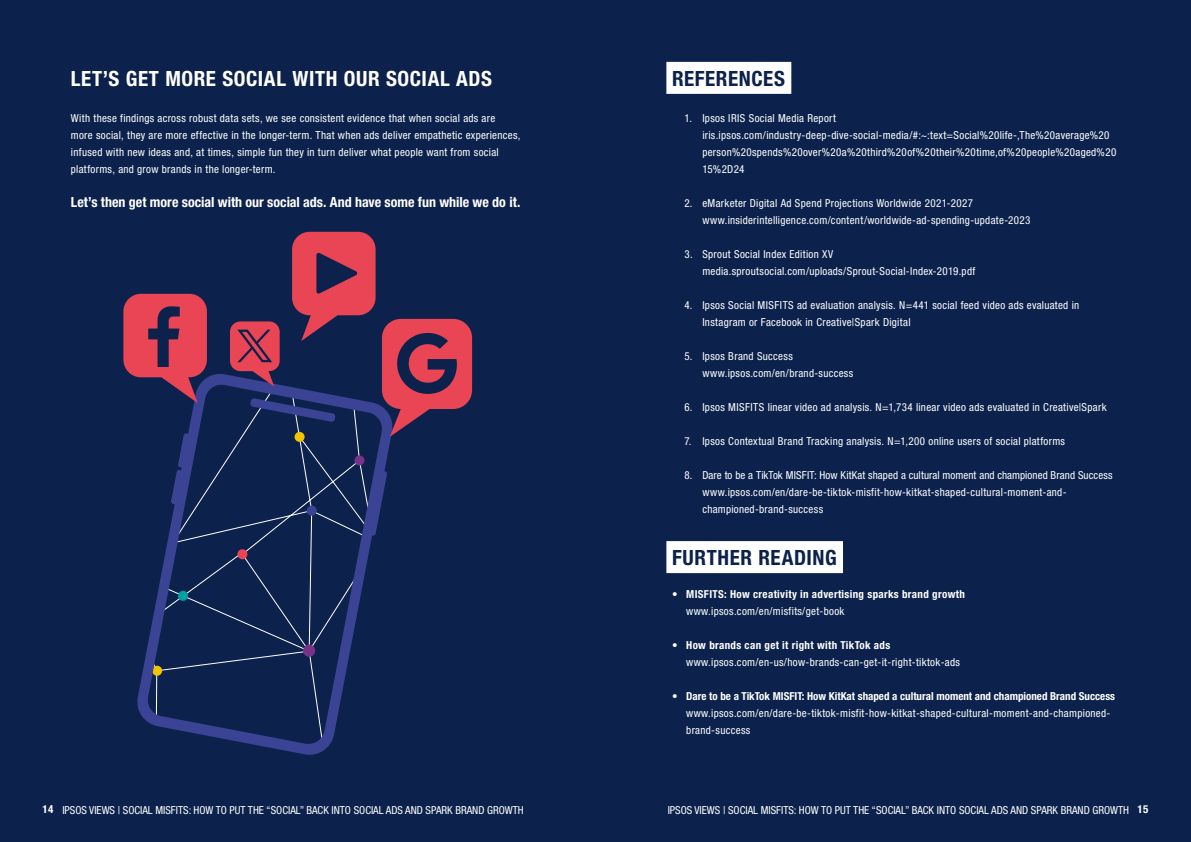
<style>
.page{position:relative;width:1191px;height:842px;background:#0c224c}
.page>*{position:absolute;margin:0;border:0;box-sizing:border-box;transform-origin:0 0}
.t1{font:700 condensed 21px "Helvetica Neue LT Pro";letter-spacing:.03em;color:#fff}
.H1_REVERSE{font:700 condensed 21px "Helvetica Neue LT Pro";letter-spacing:.025em;color:#0c224c}
.Body_copy{font:700 condensed 14px "Helvetica Neue LT Pro";color:#fff}
.Body_copy-2{font:condensed 11px/17px "Helvetica Neue LT Pro";letter-spacing:.025em;color:#fff}
.Body_copy-3{font:condensed 11px "Helvetica Neue LT Pro";color:#fff}
.t2{font:700 condensed 11px/17px "Helvetica Neue LT Pro";letter-spacing:.03em;color:#fff}
.s1{font-weight:400}
.s2{font-weight:700}
</style>
<div class="page">
<div style="left:666px;top:62px;width:125px;height:32px;background:#fff"></div>
<div style="left:666px;top:541px;width:177px;height:32px;background:#fff"></div>
<svg style="left:292px;top:232px;width:83px;height:109px"></svg>
<svg style="left:137px;top:372px;width:254px;height:383px"></svg>
<svg style="left:354px;top:455px;width:33px;height:81px"></svg>
<svg style="left:171px;top:433px;width:21px;height:72px"></svg>
<svg style="left:123px;top:294px;width:84px;height:109px"></svg>
<svg style="left:382px;top:319px;width:90px;height:118px"></svg>
<svg style="left:230px;top:321px;width:50px;height:65px"></svg>
<h1 class="t1" style="left:71px;top:66px;width:423px">LET’S GET MORE SOCIAL WITH OUR SOCIAL ADS</h1>
<p class="Body_copy-2" style="left:71px;top:109px;width:451px">With these findings across robust data sets, we see consistent evidence that when social ads are<br>more social, they are more effective in the longer-term. That when ads deliver empathetic experiences, infused with new ideas and, at times, simple fun they in turn deliver what people want from social platforms, and grow brands in the longer-term.</p>
<p class="Body_copy" style="left:71px;top:194px;width:451px">Let’s then get more social with our social ads. And have some fun while we do it.</p>
<p class="H1_REVERSE" style="left:672px;top:66px;width:114px">REFERENCES</p>
<p class="Body_copy-2" style="left:702px;top:109px;width:415px;text-indent:-18px">1. Ipsos IRIS Social Media Report iris.ipsos.com/industry-deep-dive-social-media/#:~:text=Social%20life-,The%20average%20 person%20spends%20over%20a%20third%20of%20their%20time,of%20people%20aged%20<br>15%2D24</p>
<p class="Body_copy-2" style="left:702px;top:194px;width:330px;text-indent:-18px">2. eMarketer Digital Ad Spend Projections Worldwide 2021-2027 www.insiderintelligence.com/content/worldwide-ad-spending-update-2023</p>
<p class="Body_copy-2" style="left:702px;top:245px;width:274px;text-indent:-18px">3. Sprout Social Index Edition XV media.sproutsocial.com/uploads/Sprout-Social-Index-2019.pdf</p>
<p class="Body_copy-2" style="left:702px;top:296px;width:378px;text-indent:-18px">4. Ipsos Social MISFITS ad evaluation analysis. N=441 social feed video ads evaluated in<br>Instagram or Facebook in Creative|Spark Digital</p>
<p class="Body_copy-2" style="left:702px;top:347px;width:152px;text-indent:-18px">5. Ipsos Brand Success www.ipsos.com/en/brand-success</p>
<p class="Body_copy-2" style="left:684px;top:398px;width:424px">6. Ipsos MISFITS linear video ad analysis. N=1,734 linear video ads evaluated in Creative|Spark</p>
<p class="Body_copy-2" style="left:684px;top:432px;width:382px">7. Ipsos Contextual Brand Tracking analysis. N=1,200 online users of social platforms</p>
<p class="Body_copy-2" style="left:702px;top:466px;width:411px;text-indent:-18px">8. Dare to be a TikTok MISFIT: How KitKat shaped a cultural moment and championed Brand Success www.ipsos.com/en/dare-be-tiktok-misfit-how-kitkat-shaped-cultural-moment-and&shy;championed-brand-success</p>
<p class="H1_REVERSE" style="left:672px;top:545px;width:166px">FURTHER READING</p>
<p class="t2" style="left:686px;top:586px;width:280px;text-indent:-14px">• MISFITS: How creativity in advertising sparks brand growth <span class="s1">www.ipsos.com/en/misfits/get-book</span></p>
<p class="Body_copy-2" style="left:686px;top:636px;width:275px;text-indent:-14px"><span class="s2">• How brands can get it right with TikTok ads </span>www.ipsos.com/en-us/how-brands-can-get-it-right-tiktok-ads</p>
<p class="Body_copy-2" style="left:686px;top:687px;width:430px;text-indent:-14px"><span class="s2">• Dare to be a TikTok MISFIT: How KitKat shaped a cultural moment and championed Brand Success </span>www.ipsos.com/en/dare-be-tiktok-misfit-how-kitkat-shaped-cultural-moment-and-championed&shy;brand-success</p>
<p class="Body_copy-3" style="left:43px;top:803px;width:483px"><span class="s2">14</span> IPSOS VIEWS | SOCIAL MISFITS: HOW TO PUT THE “SOCIAL” BACK INTO SOCIAL ADS AND SPARK BRAND GROWTH</p>
<p class="Body_copy-3" style="left:667px;top:803px;width:482px">IPSOS VIEWS | SOCIAL MISFITS: HOW TO PUT THE “SOCIAL” BACK INTO SOCIAL ADS AND SPARK BRAND GROWTH <span class="s2">15</span></p>
</div>
